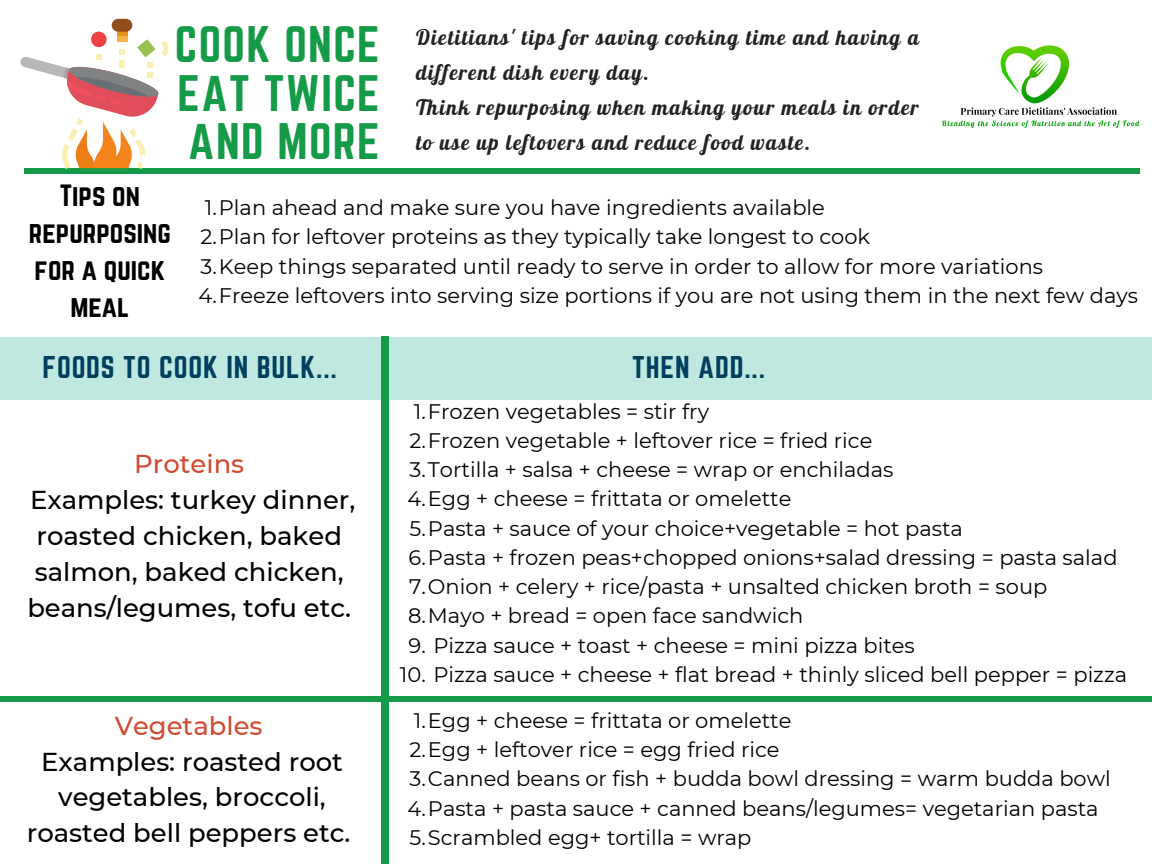
<style>
.page{position:relative;width:1152px;height:864px;background:#fff}
.page>*{position:absolute;margin:0;border:0;box-sizing:border-box;transform-origin:0 0}
.t1{font:45px/48.3px "Norwester";letter-spacing:.03em;color:#159b48;text-align:justify}
.t2{font:27.6px "Norwester";letter-spacing:.03em;color:#003f5e}
.t3{font:27px/37.2px "Norwester";color:#000;text-align:center}
.t4{font:500 25.8px/36px "Montserrat";color:#000;text-align:center}
.t5{font:500 25.8px "Montserrat";color:#d14b33}
.t6{font:21px/29.2px "Montserrat";color:#000}
.t7{font:21px/34.8px "Lobster";letter-spacing:.07em;color:#222}
</style>
<div class="page">
<div style="left:0;top:337px;width:1152px;height:62px;background:#bfe8e1"></div>
<div style="left:381px;top:337px;width:8px;height:527px;background:#159b48"></div>
<img style="left:941px;top:45px;width:199px;height:83px">
<div style="left:24px;top:168px;width:1115px;height:5px;background:#159b48"></div>
<div style="left:0;top:696px;width:1152px;height:6px;background:#159b48"></div>
<div style="left:112px;top:19px;width:20px;height:13px;background:#924d1d;border-radius:6px"></div>
<svg style="left:20px;top:32px;width:149px;height:136px"></svg>
<h1 class="t1" style="left:175px;top:22px;width:206px">COOK ONCE EAT TWICE AND MORE</h1>
<p class="t7" style="left:416px;top:20px;width:505px">Dietitians' tips for saving cooking time and having a different dish every day.<br>Think repurposing when making your meals in order to use up leftovers and reduce food waste.</p>
<p class="t3" style="left:29px;top:178px;width:143px">Tips on repurposing for a quick meal</p>
<p class="t6" style="left:199px;top:193px;width:941px">1.Plan ahead and make sure you have ingredients available<br>2.Plan for leftover proteins as they typically take longest to cook<br>3.Keep things separated until ready to serve in order to allow for more variations<br>4.Freeze leftovers into serving size portions if you are not using them in the next few days</p>
<h2 class="t2" style="left:42px;top:353px;width:296px">FOODS TO COOK IN BULK...</h2>
<h2 class="t2" style="left:632px;top:353px;width:134px">THEN ADD...</h2>
<p class="t5" style="left:134px;top:448px;width:112px">Proteins</p>
<p class="t4" style="left:27px;top:482px;width:329px">Examples: turkey dinner, roasted chicken, baked salmon, baked chicken, beans/legumes, tofu etc.</p>
<p class="t5" style="left:115px;top:710px;width:149px">Vegetables</p>
<p class="t4" style="left:27px;top:743px;width:325px">Examples: roasted root vegetables, broccoli, roasted bell peppers etc.</p>
<p class="t6" style="left:408px;top:396px;width:712px">1.Frozen vegetables = stir fry<br>2.Frozen vegetable + leftover rice = fried rice<br>3.Tortilla + salsa + cheese = wrap or enchiladas<br>4.Egg + cheese = frittata or omelette<br>5.Pasta + sauce of your choice+vegetable = hot pasta<br>6.Pasta + frozen peas+chopped onions+salad dressing = pasta salad 7.Onion + celery + rice/pasta + unsalted chicken broth = soup 8.Mayo + bread = open face sandwich</p>
<p class="t6" style="left:409px;top:630px;width:508px">9. Pizza sauce + toast + cheese = mini pizza bites</p>
<p class="t6" style="left:400px;top:660px;width:729px">10. Pizza sauce + cheese + flat bread + thinly sliced bell pepper = pizza</p>
<p class="t6" style="left:408px;top:706px;width:705px">1.Egg + cheese = frittata or omelette<br>2.Egg + leftover rice = egg fried rice<br>3.Canned beans or fish + budda bowl dressing = warm budda bowl 4.Pasta + pasta sauce + canned beans/legumes= vegetarian pasta 5.Scrambled egg+ tortilla = wrap</p>
</div>
